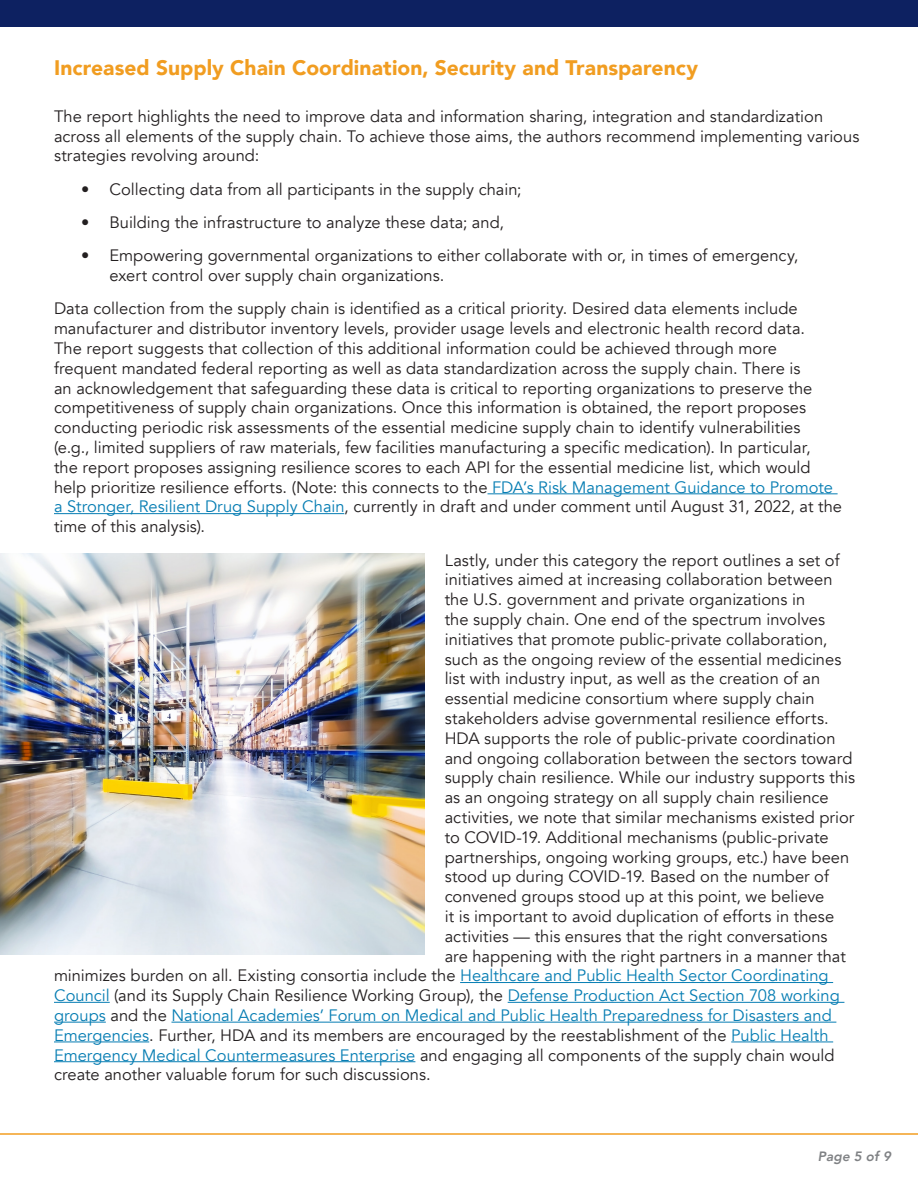
<style>
.page{position:relative;width:918px;height:1188px;background:#fff}
.page>*{position:absolute;margin:0;border:0;box-sizing:border-box;transform-origin:0 0}
.Body_-_text{font:900 21px "Avenir";letter-spacing:.005em;color:#f19d21}
.Body_-_text-2{font:16.5px/19.8px "Avenir";color:#231f20}
.Body_-_text-3{font:16.5px "Avenir";color:#067db3}
.t1{font:italic 800 13.5px "Avenir";letter-spacing:.01em;color:#808285}
.s1{color:#067db3}
.s2{color:#231f20}
</style>
<div class="page">
<div style="left:0;top:0;width:918px;height:27px;background:#0d2161"></div>
<hr style="left:488px;top:493px;width:350px;height:1px;background:#067db3">
<hr style="left:54px;top:513px;width:290px;height:1px;background:#067db3">
<hr style="left:460px;top:982px;width:373px;height:1px;background:#067db3">
<hr style="left:54px;top:1002px;width:56px;height:1px;background:#067db3">
<hr style="left:508px;top:1002px;width:336px;height:1px;background:#067db3">
<hr style="left:54px;top:1022px;width:52px;height:1px;background:#067db3">
<hr style="left:171px;top:1022px;width:665px;height:1px;background:#067db3">
<hr style="left:54px;top:1042px;width:95px;height:1px;background:#067db3">
<hr style="left:731px;top:1042px;width:102px;height:1px;background:#067db3">
<hr style="left:54px;top:1061px;width:361px;height:1px;background:#067db3">
<hr style="left:0;top:1133px;width:918px;height:2px;background:#f29e21">
<img style="left:0;top:553px;width:424px;height:402px">
<p class="Body_-_text" style="left:54px;top:50px;width:646px">Increased Supply Chain Coordination, Security and Transparency</p>
<p class="Body_-_text-2" style="left:54px;top:107px;width:807px">The report highlights the need to improve data and information sharing, integration and standardization across all elements of the supply chain. To achieve those aims, the authors recommend implementing various strategies revolving around:</p>
<p class="Body_-_text-2" style="left:81px;top:179px;width:442px">• Collecting data from all participants in the supply chain;</p>
<p class="Body_-_text-2" style="left:81px;top:213px;width:425px">• Building the infrastructure to analyze these data; and,</p>
<p class="Body_-_text-2" style="left:110px;top:246px;width:691px;text-indent:-28px">• Empowering governmental organizations to either collaborate with or, in times of emergency, exert control over supply chain organizations.</p>
<p class="Body_-_text-2" style="left:54px;top:299px;width:790px">Data collection from the supply chain is identified as a critical priority. Desired data elements include manufacturer and distributor inventory levels, provider usage levels and electronic health record data.<br>The report suggests that collection of this additional information could be achieved through more frequent mandated federal reporting as well as data standardization across the supply chain. There is<br>an acknowledgement that safeguarding these data is critical to reporting organizations to preserve the competitiveness of supply chain organizations. Once this information is obtained, the report proposes conducting periodic risk assessments of the essential medicine supply chain to identify vulnerabilities<br>(e.g., limited suppliers of raw materials, few facilities manufacturing a specific medication). In particular,<br>the report proposes assigning resilience scores to each API for the essential medicine list, which would help prioritize resilience efforts. (Note: this connects to the <span class="s1">FDA’s Risk Management Guidance to Promote a Stronger, Resilient Drug Supply Chain</span>, currently in draft and under comment until August 31, 2022, at the time of this analysis).</p>
<p class="Body_-_text-2" style="left:445px;top:550px;width:396px">Lastly, under this category the report outlines a set of</p>
<p class="Body_-_text-2" style="left:445px;top:570px;width:389px">initiatives aimed at increasing collaboration between</p>
<p class="Body_-_text-2" style="left:445px;top:590px;width:362px">the U.S. government and private organizations in</p>
<p class="Body_-_text-2" style="left:445px;top:610px;width:382px">the supply chain. One end of the spectrum involves</p>
<p class="Body_-_text-2" style="left:445px;top:629px;width:384px">initiatives that promote public-private collaboration,</p>
<p class="Body_-_text-2" style="left:445px;top:649px;width:398px">such as the ongoing review of the essential medicines</p>
<p class="Body_-_text-2" style="left:445px;top:669px;width:377px">list with industry input, as well as the creation of an</p>
<p class="Body_-_text-2" style="left:445px;top:689px;width:372px">essential medicine consortium where supply chain</p>
<p class="Body_-_text-2" style="left:445px;top:709px;width:386px">stakeholders advise governmental resilience efforts.</p>
<p class="Body_-_text-2" style="left:445px;top:728px;width:392px">HDA supports the role of public-private coordination</p>
<p class="Body_-_text-2" style="left:445px;top:748px;width:409px">and ongoing collaboration between the sectors toward</p>
<p class="Body_-_text-2" style="left:445px;top:768px;width:412px">supply chain resilience. While our industry supports this</p>
<p class="Body_-_text-2" style="left:445px;top:788px;width:385px">as an ongoing strategy on all supply chain resilience</p>
<p class="Body_-_text-2" style="left:445px;top:808px;width:411px">activities, we note that similar mechanisms existed prior</p>
<p class="Body_-_text-2" style="left:445px;top:827px;width:385px">to COVID-19. Additional mechanisms (public-private</p>
<p class="Body_-_text-2" style="left:445px;top:847px;width:406px">partnerships, ongoing working groups, etc.) have been</p>
<p class="Body_-_text-2" style="left:445px;top:867px;width:386px">stood up during COVID-19. Based on the number of</p>
<p class="Body_-_text-2" style="left:445px;top:887px;width:381px">convened groups stood up at this point, we believe</p>
<p class="Body_-_text-2" style="left:445px;top:907px;width:391px">it is important to avoid duplication of efforts in these</p>
<p class="Body_-_text-2" style="left:445px;top:926px;width:385px">activities — this ensures that the right conversations</p>
<p class="Body_-_text-2" style="left:445px;top:946px;width:403px">are happening with the right partners in a manner that</p>
<p class="Body_-_text-2" style="left:54px;top:966px;width:776px">minimizes burden on all. Existing consortia include the <span class="s1">Healthcare and Public Health Sector Coordinating</span></p>
<p class="Body_-_text-2" style="left:54px;top:986px;width:787px"><span class="s1">Council</span> (and its Supply Chain Resilience Working Group), the <span class="s1">Defense Production Act Section 708 working</span></p>
<p class="Body_-_text-3" style="left:54px;top:1005px;width:779px">groups <span class="s2">and the</span> National Academies’ Forum on Medical and Public Health Preparedness for Disasters and</p>
<p class="Body_-_text-2" style="left:54px;top:1025px;width:776px"><span class="s1">Emergencies</span>. Further, HDA and its members are encouraged by the reestablishment of the <span class="s1">Public Health</span></p>
<p class="Body_-_text-2" style="left:54px;top:1045px;width:782px"><span class="s1">Emergency Medical Countermeasures Enterprise</span> and engaging all components of the supply chain would</p>
<p class="Body_-_text-2" style="left:54px;top:1065px;width:378px">create another valuable forum for such discussions.</p>
<p class="t1" style="left:818px;top:1148px;width:75px">Page 5 of 9</p>
</div>
